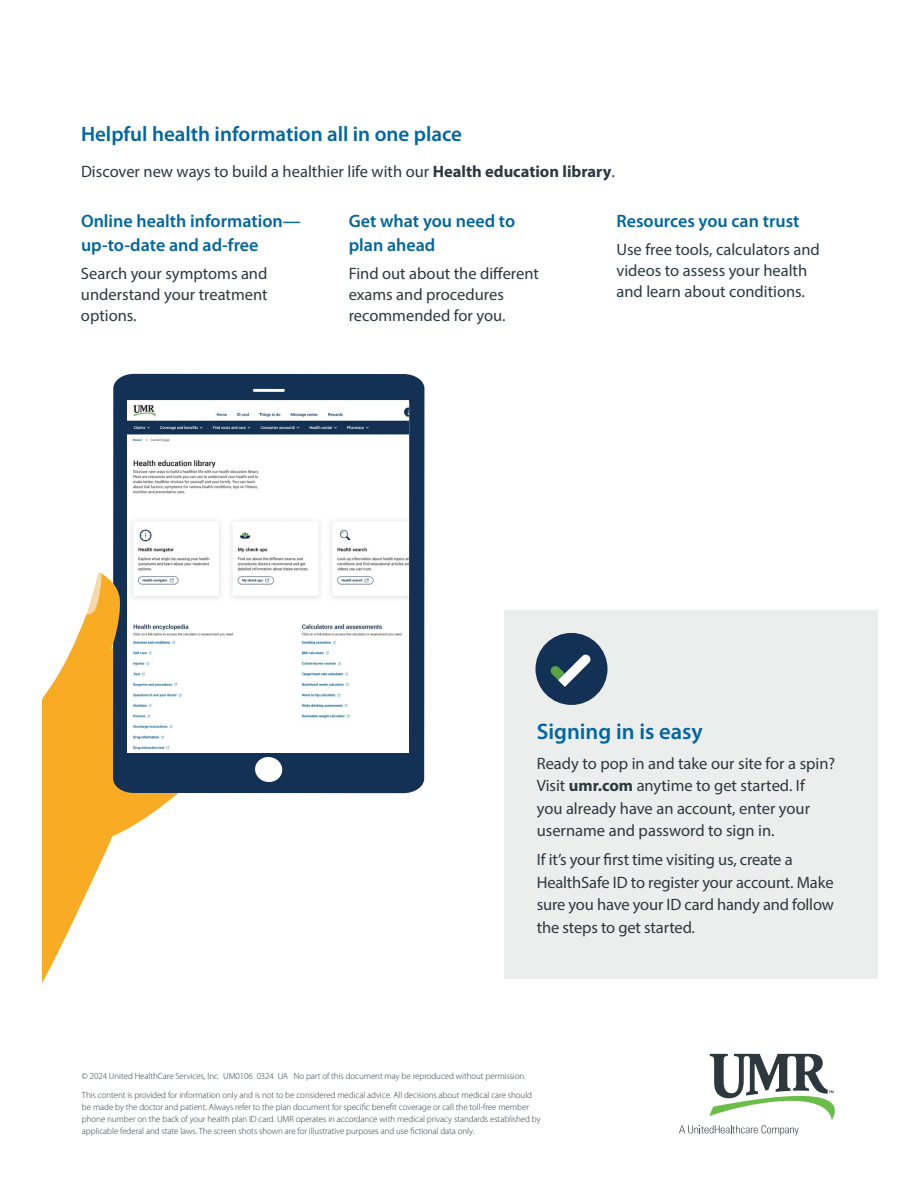
<style>
.page{position:relative;width:918px;height:1188px;background:#fff}
.page>*{position:absolute;margin:0;border:0;box-sizing:border-box;transform-origin:0 0}
.t1{font:600 22.5px "Myriad Pro";color:#02669f}
.t2{font:600 21px "Myriad Pro";color:#02669f}
.t3{font:600 18px/24px "Myriad Pro";color:#02669f}
.t4{font:16.5px/21px "Myriad Pro";color:#2c393e}
.t5{font:300 9px/12px "Myriad Pro";letter-spacing:-.005em;color:#2c393e}
.s1{font-weight:700}
</style>
<div class="page">
<div style="left:504px;top:610px;width:374px;height:369px;background:#eceded"></div>
<svg style="left:679px;top:1054px;width:156px;height:81px"></svg>
<svg style="left:42px;top:793px;width:203px;height:190px"></svg>
<div style="left:113px;top:374px;width:311px;height:419px;background:#133154"></div>
<svg style="left:253px;top:389px;width:32px;height:3px"></svg>
<svg style="left:254px;top:756px;width:29px;height:27px"></svg>
<img style="left:128px;top:401px;width:281px;height:352px">
<svg style="left:42px;top:572px;width:79px;height:392px;fill:#faab24"></svg>
<svg style="left:86px;top:572px;width:17px;height:43px"></svg>
<div style="left:536px;top:633px;width:72px;height:72px;background:#133154;border-radius:50%"></div>
<svg style="left:550px;top:655px;width:41px;height:32px"></svg>
<h2 class="t2" style="left:81px;top:122px;width:383px">Helpful health information all in one place</h2>
<p class="t4" style="left:81px;top:160px;width:535px">Discover new ways to build a healthier life with our <span class="s1">Health education library</span>.</p>
<h3 class="t3" style="left:81px;top:209px;width:221px">Online health information— up-to-date and ad-free</h3>
<h3 class="t3" style="left:349px;top:209px;width:168px">Get what you need to plan ahead</h3>
<h3 class="t3" style="left:616px;top:209px;width:185px">Resources you can trust</h3>
<p class="t4" style="left:616px;top:239px;width:205px">Use free tools, calculators and videos to assess your health and learn about conditions.</p>
<p class="t4" style="left:81px;top:263px;width:188px;text-align:justify">Search your symptoms and understand your treatment options.</p>
<p class="t4" style="left:349px;top:263px;width:192px">Find out about the diferent exams and procedures recommended for you.</p>
<h3 class="t1" style="left:537px;top:719px;width:168px">Signing in is easy</h3>
<p class="t4" style="left:537px;top:751px;width:300px;line-height:22.5px">Ready to pop in and take our site for a spin?<br>Visit <span class="s1">umr.com</span> anytime to get started. If you already have an account, enter your username and password to sign in.</p>
<p class="t4" style="left:537px;top:848px;width:299px;line-height:22.5px">If it’s your frst time visiting us, create a HealthSafe ID to register your account. Make sure you have your ID card handy and follow the steps to get started.</p>
<p class="t5" style="left:82px;top:1070px;width:445px">© 2024 United HealthCare Services, Inc. UM0106 0324 UA No part of this document may be reproduced without permission.</p>
<p class="t5" style="left:82px;top:1089px;width:460px">This content is provided for information only and is not to be considered medical advice. All decisions about medical care should be made by the doctor and patient. Always refer to the plan document for specifc beneft coverage or call the toll-free member phone number on the back of your health plan ID card. UMR operates in accordance with medical privacy standards established by applicable federal and state laws. The screen shots shown are for illustrative purposes and use fctional data only.</p>
</div>
